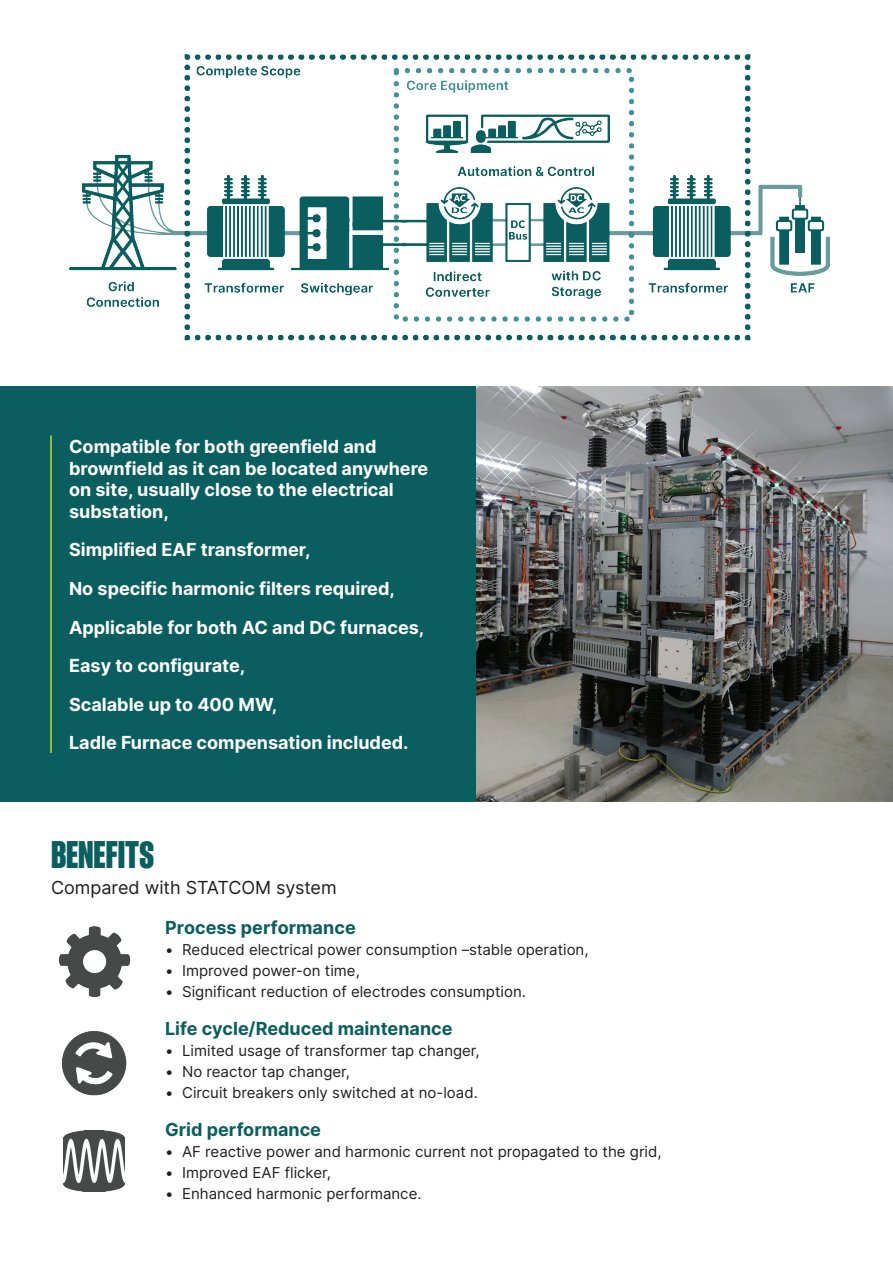
<style>
.page{position:relative;width:893px;height:1263px;background:#fff}
.page>*{position:absolute;margin:0;border:0;box-sizing:border-box;transform-origin:0 0}
.t1{font:800 37.5px "Sons Condensed";letter-spacing:-.005em;color:#0b5e60}
.t2{font:700 18px/38.5px "Inter";color:#fff}
.t3{font:700 18px "Inter";color:#0b5e60}
.t4{font:18px "Inter";letter-spacing:-.005em;color:#1e1f1e}
.t5{font:15px "Inter";color:#1e1f1e}
</style>
<div class="page">
<div style="left:0;top:387px;width:502px;height:415px;background:#0b5e60"></div>
<img style="left:69px;top:54px;width:760px;height:287px">
<img style="left:476px;top:387px;width:417px;height:415px">
<hr style="left:50px;top:435px;width:2px;height:318px;background:#c6d92d">
<img style="left:62px;top:1031px;width:65px;height:65px">
<img style="left:63px;top:1131px;width:62px;height:60px">
<img style="left:59px;top:926px;width:72px;height:72px">
<p class="t2" style="left:69px;top:435px;width:361px;line-height:21.6px">Compatible for both greenfield and brownfield as it can be located anywhere on site, usually close to the electrical substation,</p>
<p class="t2" style="left:69px;top:530px;width:357px">Simplified EAF transformer,<br>No specific harmonic filters required,<br>Applicable for both AC and DC furnaces,<br>Easy to configurate,<br>Scalable up to 400 MW,<br>Ladle Furnace compensation included.</p>
<h1 class="t1" style="left:51px;top:833px;width:105px">BENEFITS</h1>
<p class="t4" style="left:51px;top:874px;width:287px">Compared with STATCOM system</p>
<p class="t3" style="left:165px;top:914px;width:192px">Process performance</p>
<p class="t5" style="left:165px;top:938px;width:425px">• Reduced electrical power consumption –stable operation,</p>
<p class="t5" style="left:165px;top:959px;width:196px">• Improved power-on time,</p>
<p class="t5" style="left:165px;top:980px;width:362px">• Significant reduction of electrodes consumption.</p>
<p class="t3" style="left:165px;top:1015px;width:289px">Life cycle/Reduced maintenance</p>
<p class="t5" style="left:165px;top:1039px;width:316px">• Limited usage of transformer tap changer,</p>
<p class="t5" style="left:165px;top:1060px;width:186px">• No reactor tap changer,</p>
<p class="t5" style="left:165px;top:1081px;width:314px">• Circuit breakers only switched at no-load.</p>
<p class="t3" style="left:165px;top:1116px;width:157px">Grid performance</p>
<p class="t5" style="left:165px;top:1140px;width:498px">• AF reactive power and harmonic current not propagated to the grid,</p>
<p class="t5" style="left:165px;top:1161px;width:167px">• Improved EAF flicker,</p>
<p class="t5" style="left:165px;top:1182px;width:258px">• Enhanced harmonic performance.</p>
</div>
